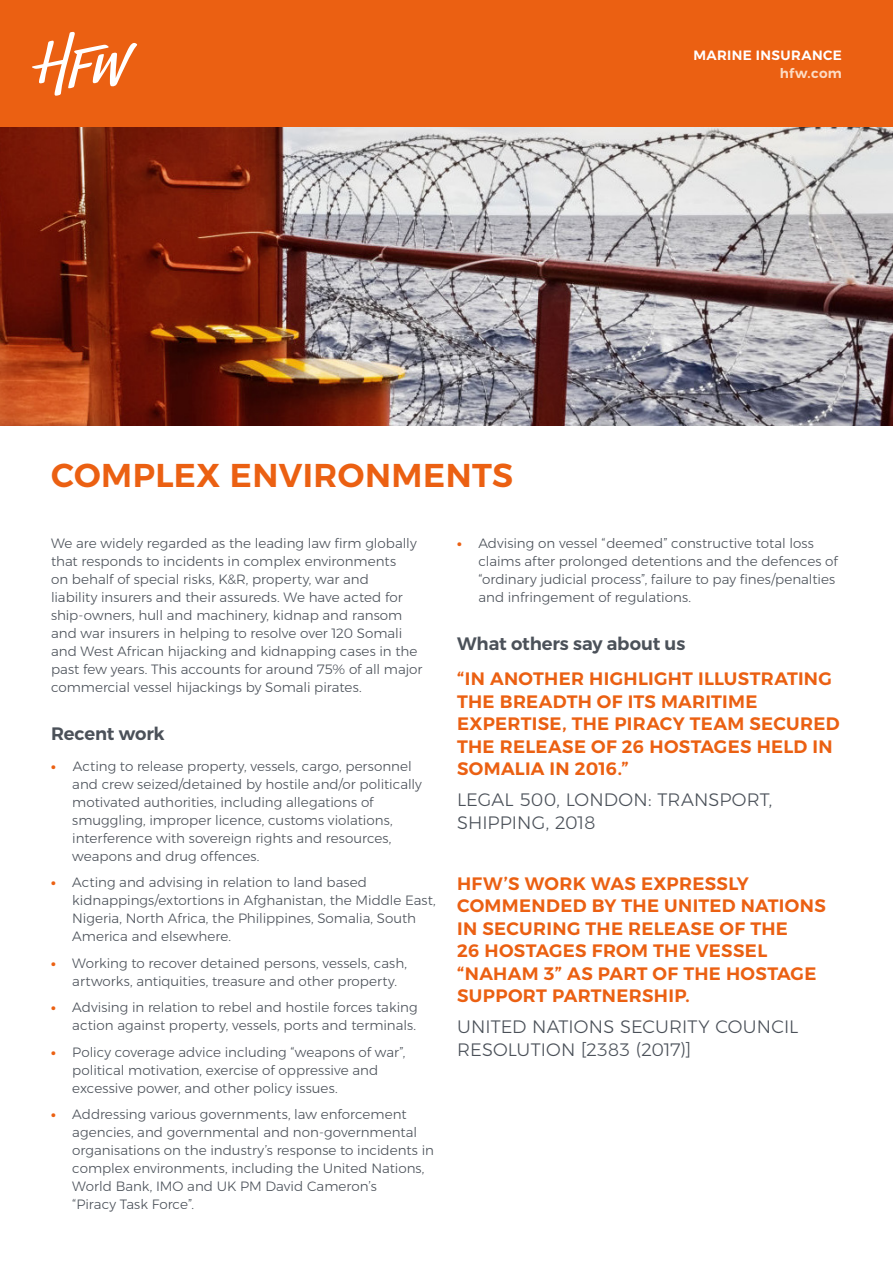
<style>
.page{position:relative;width:893px;height:1263px;background:#fff}
.page>*{position:absolute;margin:0;border:0;box-sizing:border-box;transform-origin:0 0}
.t1{font:600 33px "Montserrat";letter-spacing:.015em;color:#eb6012}
.t2{font:600 18px/22.5px "Montserrat";letter-spacing:.015em;color:#eb6012}
.t3{font:300 18px/22.5px "Montserrat";letter-spacing:.005em;color:#4b5159}
.t4{font:600 18px "Montserrat";letter-spacing:-.01em;color:#4b5159}
.t5{font:300 13.5px/18px "Montserrat";color:#4b5159}
.t6{font:600 13.5px "Montserrat";letter-spacing:.03em;color:#fff}
.t7{font:600 13.5px "Montserrat";letter-spacing:.025em;color:#fcdcc4}
.s1{font-weight:800;color:#eb6012}
</style>
<div class="page">
<div style="left:0;top:0;width:893px;height:128px;background:#eb6012"></div>
<svg style="left:32px;top:32px;width:105px;height:64px"></svg>
<img style="left:0;top:128px;width:893px;height:297px">
<h1 class="t1" style="left:51px;top:449px;width:464px">COMPLEX ENVIRONMENTS</h1>
<p class="t6" style="left:693px;top:44px;width:150px">MARINE INSURANCE</p>
<p class="t7" style="left:780px;top:62px;width:64px">hfw.com</p>
<p class="t5" style="left:51px;top:534px;width:373px">We are widely regarded as the leading law firm globally that responds to incidents in complex environments<br>on behalf of special risks, K&amp;R, property, war and<br>liability insurers and their assureds. We have acted for ship‑owners, hull and machinery, kidnap and ransom and war insurers in helping to resolve over 120 Somali and West African hijacking and kidnapping cases in the past few years. This accounts for around 75% of all major commercial vessel hijackings by Somali pirates.</p>
<h2 class="t4" style="left:51px;top:719px;width:115px">Recent work</h2>
<p class="t5" style="left:72px;top:757px;width:351px;text-indent:-21px"><span class="s1">•</span> Acting to release property, vessels, cargo, personnel and crew seized/detained by hostile and/or politically motivated authorities, including allegations of smuggling, improper licence, customs violations, interference with sovereign rights and resources, weapons and drug offences.</p>
<p class="t5" style="left:72px;top:873px;width:365px;text-indent:-21px"><span class="s1">•</span> Acting and advising in relation to land based kidnappings/extortions in Afghanistan, the Middle East, Nigeria, North Africa, the Philippines, Somalia, South America and elsewhere.</p>
<p class="t5" style="left:72px;top:954px;width:336px;text-indent:-21px"><span class="s1">•</span> Working to recover detained persons, vessels, cash, artworks, antiquities, treasure and other property.</p>
<p class="t5" style="left:51px;top:998px;width:368px;text-align:right"><span class="s1">•</span> Advising in relation to rebel and hostile forces taking action against property, vessels, ports and terminals.</p>
<p class="t5" style="left:72px;top:1043px;width:335px;text-indent:-21px"><span class="s1">•</span> Policy coverage advice including “weapons of war”, political motivation, exercise of oppressive and excessive power, and other policy issues.</p>
<p class="t5" style="left:72px;top:1105px;width:363px;text-indent:-21px"><span class="s1">•</span> Addressing various governments, law enforcement agencies, and governmental and non-governmental organisations on the industry’s response to incidents in complex environments, including the United Nations, World Bank, IMO and UK PM David Cameron’s<br>“Piracy Task Force”.</p>
<p class="t5" style="left:478px;top:534px;width:361px;text-indent:-21px"><span class="s1">•</span> Advising on vessel “deemed” constructive total loss claims after prolonged detentions and the defences of “ordinary judicial process”, failure to pay fines/penalties and infringement of regulations.</p>
<h2 class="t4" style="left:457px;top:629px;width:230px">What others say about us</h2>
<h2 class="t2" style="left:457px;top:667px;width:384px">“IN ANOTHER HIGHLIGHT ILLUSTRATING<br>THE BREADTH OF ITS MARITIME<br>EXPERTISE, THE PIRACY TEAM SECURED<br>THE RELEASE OF 26 HOSTAGES HELD IN<br>SOMALIA IN 2016.”</h2>
<h2 class="t3" style="left:457px;top:788px;width:317px">LEGAL 500, LONDON: TRANSPORT,<br>SHIPPING, 2018</h2>
<h2 class="t2" style="left:457px;top:872px;width:370px">HFW’S WORK WAS EXPRESSLY<br>COMMENDED BY THE UNITED NATIONS<br>IN SECURING THE RELEASE OF THE<br>26 HOSTAGES FROM THE VESSEL “NAHAM 3” AS PART OF THE HOSTAGE<br>SUPPORT PARTNERSHIP.</h2>
<h2 class="t3" style="left:457px;top:1015px;width:343px">UNITED NATIONS SECURITY COUNCIL<br>RESOLUTION [2383 (2017)]</h2>
</div>
